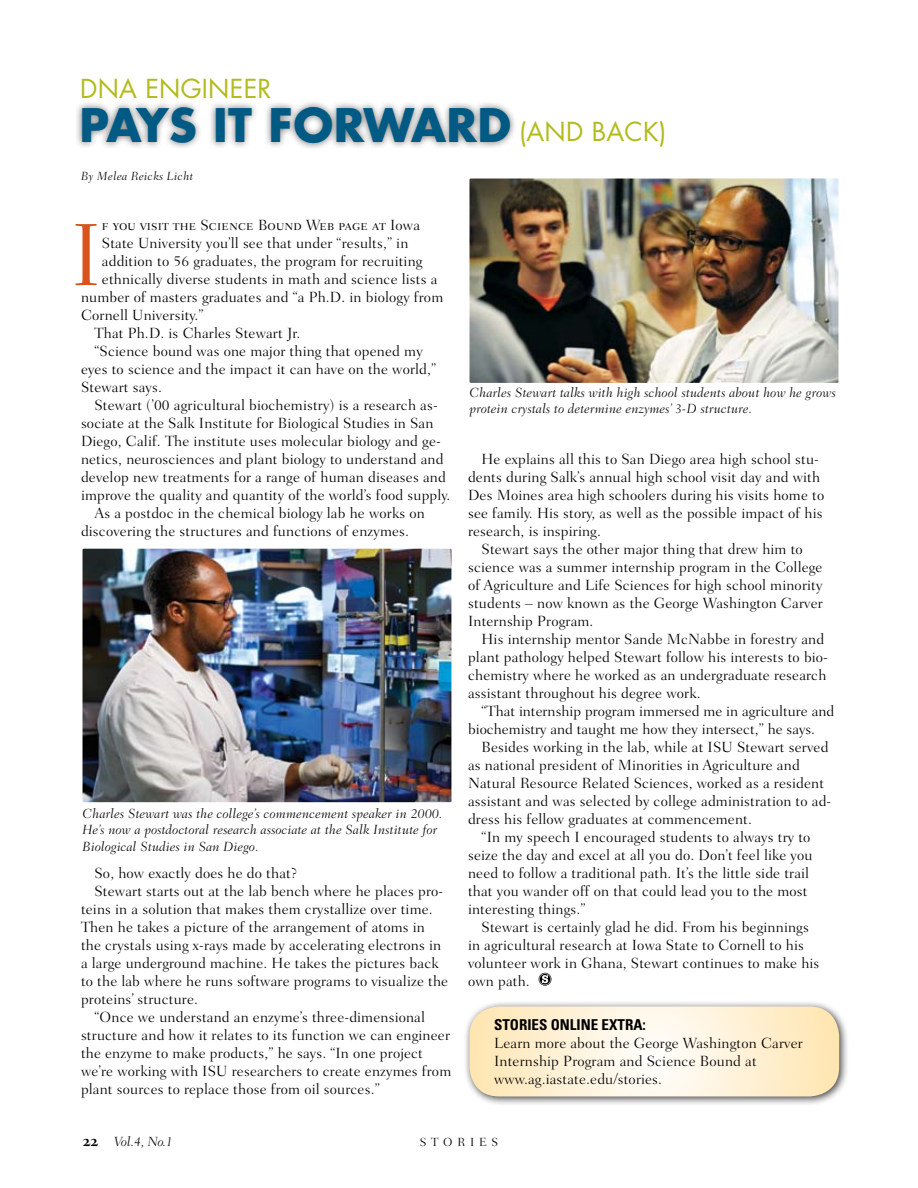
<style>
.page{position:relative;width:918px;height:1188px;background:#fff}
.page>*{position:absolute;margin:0;border:0;box-sizing:border-box;transform-origin:0 0}
.t1{font:90px "Fairfield LH Light SC";color:#d9531e}
.t2{font:700 45px "Futura";color:#005a84}
.t3{font:25.5px "Futura";color:#b2bb1e}
.t4{font:300 15px/18px "Fairfield LH";letter-spacing:.01em;color:#000}
.t5{font:15px "Fairfield LH Light SC";letter-spacing:.01em;color:#000}
.t6{font:700 condensed 15px "Univers";color:#000}
.t7{font:italic 300 13.5px/16.2px "Fairfield LH";letter-spacing:.01em;color:#000}
.t8{font:italic 300 12px "Fairfield LH";letter-spacing:.025em;color:#000}
.t9{font:300 12px "Fairfield LH";letter-spacing:.4em;color:#000}
.s1{font-family:"Fairfield LH";font-weight:300}
.s2{font-family:"Fairfield LH Bold SC";font-weight:400;font-style:normal;font-size:16.5px}
</style>
<div class="page">
<div style="left:463px;top:1000px;width:386px;height:106px;background:#000;opacity:.75"></div>
<svg style="left:470px;top:1006px;width:369px;height:90px;background:#fdf0d5"></svg>
<svg style="left:539px;top:973px;width:12px;height:12px"></svg>
<img style="left:470px;top:178px;width:368px;height:205px">
<img style="left:82px;top:549px;width:369px;height:253px">
<div style="left:75px;top:100px;width:443px;height:51px;background:#000;opacity:.56"></div>
<h3 class="t3" style="left:80px;top:72px;width:20px">DNA</h3>
<h3 class="t3" style="left:145px;top:72px;width:17px">ENGINEER</h3>
<h2 class="t2" style="left:80px;top:96px;width:31px">PAY</h2>
<h2 class="t2" style="left:169px;top:96px;width:162px">S IT FORWARD</h2>
<p class="t8" style="left:81px;top:169px;width:114px">By Melea Reicks Licht</p>
<h3 class="t3" style="left:519px;top:116px;width:28px">(AND</h3>
<h3 class="t3" style="left:592px;top:116px;width:18px">BACK</h3>
<h3 class="t3" style="left:659px;top:116px;width:9px">)</h3>
<p class="t5" style="left:102px;top:217px;width:320px">f you visit the Science Bound Web page at <span class="s1">Iowa</span></p>
<p class="t4" style="left:102px;top:234px;width:308px">State University you’ll see that under “results,” in</p>
<p class="t4" style="left:102px;top:252px;width:322px">addition to 56 graduates, the program for recruiting</p>
<p class="t4" style="left:102px;top:270px;width:337px">ethnically diverse students in math and science lists a</p>
<p class="t4" style="left:81px;top:288px;width:364px">number of masters graduates and “a Ph.D. in biology from</p>
<p class="t4" style="left:81px;top:306px;width:124px">Cornell University.”</p>
<p class="t4" style="left:95px;top:324px;width:207px">That Ph.D. is Charles Stewart Jr.</p>
<p class="t4" style="left:95px;top:342px;width:330px">“Science bound was one major thing that opened my</p>
<p class="t4" style="left:81px;top:360px;width:357px">eyes to science and the impact it can have on the world,”</p>
<p class="t4" style="left:81px;top:378px;width:82px">Stewart says.</p>
<p class="t4" style="left:95px;top:396px;width:345px">Stewart (’00 agricultural biochemistry) is a research as-</p>
<p class="t4" style="left:81px;top:414px;width:354px">sociate at the Salk Institute for Biological Studies in San</p>
<p class="t4" style="left:81px;top:432px;width:361px">Diego, Calif. The institute uses molecular biology and ge-</p>
<p class="t4" style="left:81px;top:450px;width:364px">netics, neurosciences and plant biology to understand and</p>
<p class="t4" style="left:81px;top:468px;width:366px">develop new treatments for a range of human diseases and</p>
<p class="t4" style="left:81px;top:486px;width:371px">improve the quality and quantity of the world’s food supply.</p>
<p class="t4" style="left:95px;top:504px;width:332px">As a postdoc in the chemical biology lab he works on</p>
<p class="t4" style="left:81px;top:522px;width:330px">discovering the structures and functions of enzymes.</p>
<h1 class="t1" style="left:70px;top:208px;width:33px">I</h1>
<p class="t7" style="left:82px;top:806px;width:362px">Charles Stewart was the college’s commencement speaker in 2000.<br>He’s now a postdoctoral research associate at the Salk Institute for<br>Biological Studies in San Diego.</p>
<p class="t4" style="left:95px;top:864px;width:204px">So, how exactly does he do that?</p>
<p class="t4" style="left:95px;top:882px;width:350px">Stewart starts out at the lab bench where he places pro-</p>
<p class="t4" style="left:81px;top:900px;width:353px">teins in a solution that makes them crystallize over time.</p>
<p class="t4" style="left:81px;top:918px;width:345px">Then he takes a picture of the arrangement of atoms in</p>
<p class="t4" style="left:81px;top:936px;width:362px">the crystals using x-rays made by accelerating electrons in</p>
<p class="t4" style="left:81px;top:954px;width:359px">a large underground machine. He takes the pictures back</p>
<p class="t4" style="left:81px;top:972px;width:369px">to the lab where he runs software programs to visualize the</p>
<p class="t4" style="left:81px;top:990px;width:119px">proteins’ structure.</p>
<p class="t4" style="left:95px;top:1008px;width:332px">“Once we understand an enzyme’s three-dimensional</p>
<p class="t4" style="left:81px;top:1026px;width:371px">structure and how it relates to its function we can engineer</p>
<p class="t4" style="left:81px;top:1044px;width:344px">the enzyme to make products,” he says. “In one project</p>
<p class="t4" style="left:81px;top:1062px;width:372px">we’re working with ISU researchers to create enzymes from</p>
<p class="t4" style="left:81px;top:1080px;width:300px">plant sources to replace those from oil sources.”</p>
<p class="t7" style="left:470px;top:385px;width:368px">Charles Stewart talks with high school students about how he grows protein crystals to determine enzymes’ 3-D structure.</p>
<p class="t4" style="left:468px;top:450px;width:358px;text-indent:14px">He explains all this to San Diego area high school stu&shy;dents during Salk’s annual high school visit day and with Des Moines area high schoolers during his visits home to see family. His story, as well as the possible impact of his research, is inspiring.</p>
<p class="t4" style="left:468px;top:540px;width:356px;text-indent:14px">Stewart says the other major thing that drew him to science was a summer internship program in the College of Agriculture and Life Sciences for high school minority students – now known as the George Washington Carver Internship Program.</p>
<p class="t4" style="left:468px;top:630px;width:361px;text-indent:14px">His internship mentor Sande McNabbe in forestry and plant pathology helped Stewart follow his interests to bio&shy;chemistry where he worked as an undergraduate research assistant throughout his degree work.</p>
<p class="t4" style="left:468px;top:702px;width:368px;text-indent:14px">“That internship program immersed me in agriculture and biochemistry and taught me how they intersect,” he says.</p>
<p class="t4" style="left:468px;top:738px;width:365px;text-indent:14px">Besides working in the lab, while at ISU Stewart served as national president of Minorities in Agriculture and Natural Resource Related Sciences, worked as a resident assistant and was selected by college administration to ad&shy;dress his fellow graduates at commencement.</p>
<p class="t4" style="left:468px;top:828px;width:346px;text-indent:14px">“In my speech I encouraged students to always try to seize the day and excel at all you do. Don’t feel like you need to follow a traditional path. It’s the little side trail that you wander off on that could lead you to the most interesting things.”</p>
<p class="t4" style="left:468px;top:918px;width:353px;text-indent:14px">Stewart is certainly glad he did. From his beginnings in agricultural research at Iowa State to Cornell to his volunteer work in Ghana, Stewart continues to make his own path.</p>
<p class="t6" style="left:494px;top:1016px;width:9px">STORI</p>
<p class="t6" style="left:532px;top:1016px;width:116px">ES ONLINE EXTRA:</p>
<p class="t4" style="left:494px;top:1034px;width:310px">Learn more about the George Washington Carver<br>Internship Program and Science Bound at www.ag.iastate.edu/stories.</p>
<p class="t7" style="left:83px;top:1134px;width:91px"><span class="s2">22</span> Vol.4, No.1</p>
<p class="t9" style="left:420px;top:1135px;width:80px">STORIES</p>
</div>
